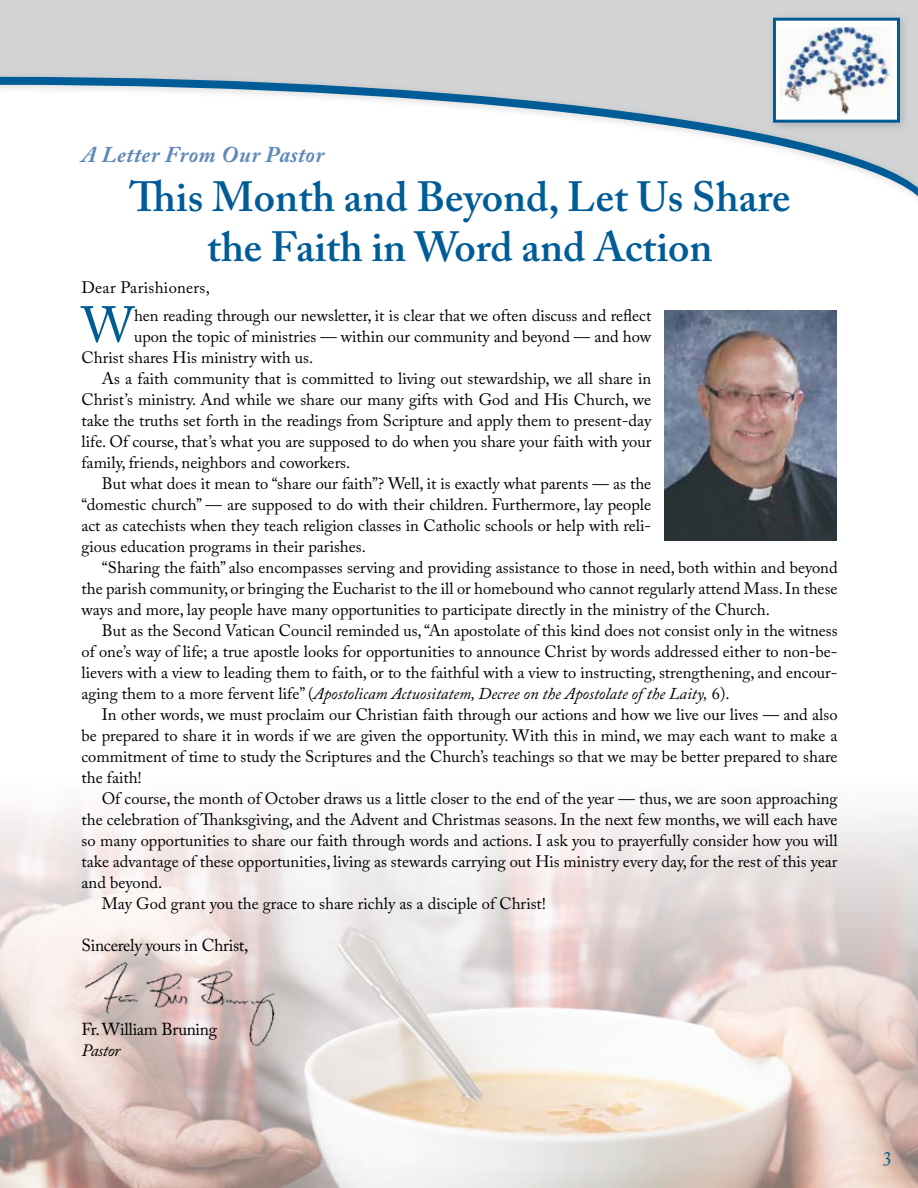
<style>
.page{position:relative;width:918px;height:1188px;background:#fff}
.page>*{position:absolute;margin:0;border:0;box-sizing:border-box;transform-origin:0 0}
.t1{font:50.25px "Adobe Caslon Pro";color:#005c97}
.t2{font:600 42px/50.4px "Adobe Caslon Pro";color:#005c97;text-align:center}
.t3{font:italic 700 22.5px "Adobe Caslon Pro";letter-spacing:.02em;color:#5f89b8}
.t4{font:21px "Adobe Caslon Pro";color:#005c97}
.t5{font:17.25px "Adobe Caslon Pro";letter-spacing:-.02em;color:#000}
.t6{font:italic 17.25px "Adobe Caslon Pro";letter-spacing:-.02em;color:#000}
.t7{font:16.5px "Adobe Caslon Pro";color:#000}
.t8{font:italic 16.5px "Adobe Caslon Pro";color:#000}
.s1{font-style:normal}
</style>
<div class="page">
<img style="left:0;top:808px;width:918px;height:380px">
<div style="left:0;top:0;width:918px;height:211px;background:#d1d3d4"></div>
<div style="left:0;top:71px;width:918px;height:152px;background:#000;opacity:.15"></div>
<svg style="left:0;top:77px;width:918px;height:138px;fill:#fff"></svg>
<div style="left:767px;top:12px;width:144px;height:121px;background:#000;opacity:.15"></div>
<div style="left:774px;top:19px;width:124px;height:102px;background:#fff"></div>
<img style="left:779px;top:26px;width:114px;height:89px">
<div style="left:773px;top:18px;width:127px;height:105px;border:3px solid #005c97"></div>
<img style="left:82px;top:953px;width:203px;height:97px">
<img style="left:665px;top:311px;width:172px;height:229px">
<h3 class="t3" style="left:82px;top:141px;width:244px">A Letter From Our Pastor</h3>
<h2 class="t2" style="left:129px;top:171px;width:662px">This Month and Beyond, Let Us Share the Faith in Word and Action</h2>
<p class="t7" style="left:82px;top:277px;width:130px">Dear Parishioners,</p>
<h1 class="t1" style="left:82px;top:295px;width:54px">W</h1>
<p class="t7" style="left:134px;top:305px;width:519px">hen reading through our newsletter, it is clear that we often discuss and reflect</p>
<p class="t7" style="left:134px;top:326px;width:519px">upon the topic of ministries — within our community and beyond — and how</p>
<p class="t7" style="left:82px;top:347px;width:233px">Christ shares His ministry with us.</p>
<p class="t7" style="left:102px;top:368px;width:551px">As a faith community that is committed to living out stewardship, we all share in</p>
<p class="t7" style="left:82px;top:389px;width:571px">Christ’s ministry. And while we share our many gifts with God and His Church, we</p>
<p class="t7" style="left:82px;top:410px;width:571px">take the truths set forth in the readings from Scripture and apply them to present-day</p>
<p class="t7" style="left:82px;top:431px;width:571px">life. Of course, that’s what you are supposed to do when you share your faith with your</p>
<p class="t7" style="left:82px;top:452px;width:270px">family, friends, neighbors and coworkers.</p>
<p class="t7" style="left:102px;top:473px;width:551px">But what does it mean to “share our faith”? Well, it is exactly what parents — as the</p>
<p class="t7" style="left:82px;top:494px;width:571px">“domestic church” — are supposed to do with their children. Furthermore, lay people</p>
<p class="t7" style="left:82px;top:515px;width:571px">act as catechists when they teach religion classes in Catholic schools or help with reli-</p>
<p class="t7" style="left:82px;top:536px;width:286px">gious education programs in their parishes.</p>
<p class="t7" style="left:102px;top:557px;width:737px">“Sharing the faith” also encompasses serving and providing assistance to those in need, both within and beyond</p>
<p class="t7" style="left:82px;top:578px;width:758px">the parish community, or bringing the Eucharist to the ill or homebound who cannot regularly attend Mass. In these</p>
<p class="t7" style="left:82px;top:599px;width:690px">ways and more, lay people have many opportunities to participate directly in the ministry of the Church.</p>
<p class="t7" style="left:102px;top:620px;width:737px">But as the Second Vatican Council reminded us, “An apostolate of this kind does not consist only in the witness</p>
<p class="t7" style="left:82px;top:641px;width:757px">of one’s way of life; a true apostle looks for opportunities to announce Christ by words addressed either to non-be-</p>
<p class="t7" style="left:82px;top:662px;width:758px">lievers with a view to leading them to faith, or to the faithful with a view to instructing, strengthening, and encour-</p>
<p class="t8" style="left:82px;top:683px;width:650px"><span class="s1">aging them to a more fervent life” (</span>Apostolicam Actuositatem, Decree on the Apostolate of the Laity, <span class="s1">6).</span></p>
<p class="t7" style="left:102px;top:704px;width:737px">In other words, we must proclaim our Christian faith through our actions and how we live our lives — and also</p>
<p class="t7" style="left:82px;top:725px;width:757px">be prepared to share it in words if we are given the opportunity. With this in mind, we may each want to make a</p>
<p class="t7" style="left:82px;top:746px;width:758px">commitment of time to study the Scriptures and the Church’s teachings so that we may be better prepared to share</p>
<p class="t7" style="left:82px;top:767px;width:62px">the faith!</p>
<p class="t7" style="left:102px;top:789px;width:737px">Of course, the month of October draws us a little closer to the end of the year — thus, we are soon approaching</p>
<p class="t7" style="left:82px;top:810px;width:758px">the celebration of Thanksgiving, and the Advent and Christmas seasons. In the next few months, we will each have</p>
<p class="t7" style="left:82px;top:831px;width:758px">so many opportunities to share our faith through words and actions. I ask you to prayerfully consider how you will</p>
<p class="t7" style="left:82px;top:852px;width:757px">take advantage of these opportunities, living as stewards carrying out His ministry every day, for the rest of this year</p>
<p class="t7" style="left:82px;top:873px;width:82px">and beyond.</p>
<p class="t7" style="left:102px;top:894px;width:446px">May God grant you the grace to share richly as a disciple of Christ!</p>
<p class="t5" style="left:82px;top:935px;width:168px">Sincerely yours in Christ,</p>
<p class="t5" style="left:82px;top:1019px;width:137px">Fr. William Bruning</p>
<p class="t6" style="left:82px;top:1040px;width:40px">Pastor</p>
<p class="t4" style="left:882px;top:1142px;width:12px">3</p>
</div>
